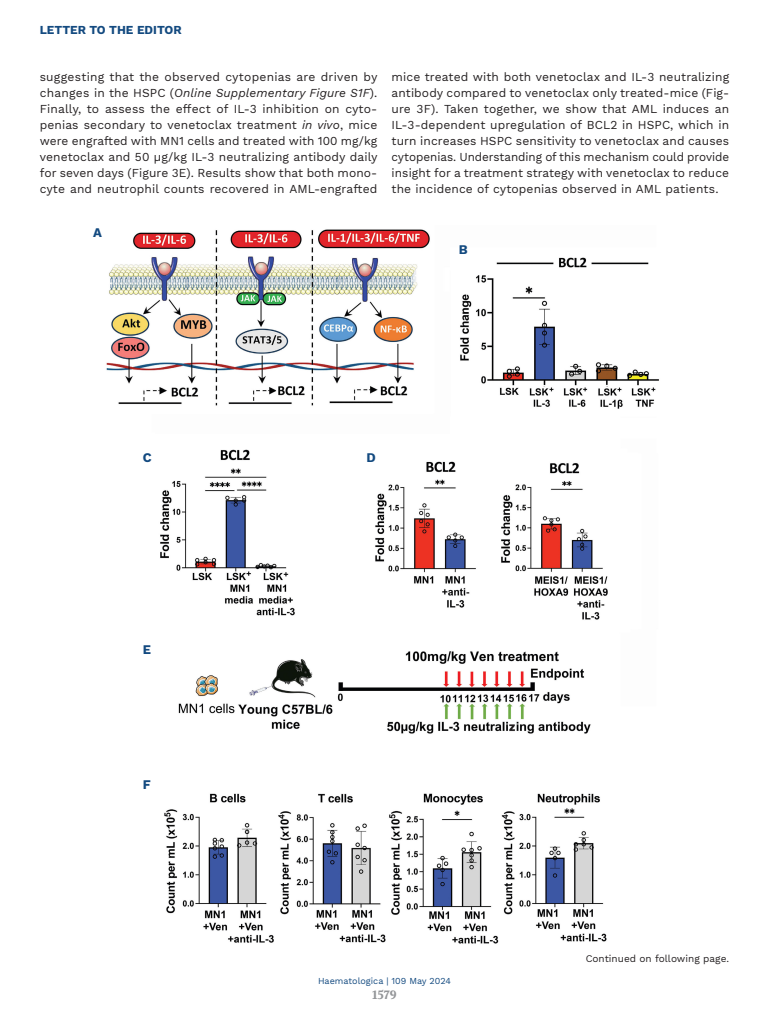
<style>
.page{position:relative;width:769px;height:1024px;background:#fff}
.page>*{position:absolute;margin:0;border:0;box-sizing:border-box;transform-origin:0 0}
.LETTERE_Figure{font:700 13px "Work Sans";color:#134a80}
.TESTO{font:12px/16px "Work Sans";letter-spacing:.01em;color:#231f20;text-align:justify}
.t1{font:700 12px "Work Sans";color:#134a80}
.t2{font:700 12px "Volkhov";color:#939598}
.t3{font:10px "Work Sans";color:#231f20}
.t4{font:9px "Work Sans";color:#134a80}
.s1{font-style:italic}
</style>
<div class="page">
<img style="left:106px;top:229px;width:553px;height:715px">
<p class="t1" style="left:40px;top:23px;width:143px">LETTER TO THE EDITOR</p>
<p class="TESTO" style="left:40px;top:70px;width:339px">suggesting that the observed cytopenias are driven by changes in the HSPC (<span class="s1">Online Supplementary Figure S1F</span>).</p>
<p class="TESTO" style="left:40px;top:102px;width:339px">Finally, to assess the effect of IL-3 inhibition on cyto&shy;penias secondary to venetoclax treatment <span class="s1">in vivo</span>, mice were engrafted with MN1 cells and treated with 100 mg/kg venetoclax and 50 μg/kg IL-3 neutralizing antibody daily for seven days (Figure 3E). Results show that both mono&shy;cyte and neutrophil counts recovered in AML-engrafted</p>
<p class="LETTERE_Figure" style="left:93px;top:225px;width:10px">A</p>
<p class="TESTO" style="left:391px;top:70px;width:339px">mice treated with both venetoclax and IL-3 neutralizing antibody compared to venetoclax only treated-mice (Fig&shy;ure 3F). Taken together, we show that AML induces an IL-3-dependent upregulation of BCL2 in HSPC, which in turn increases HSPC sensitivity to venetoclax and causes cytopenias. Understanding of this mechanism could provide insight for a treatment strategy with venetoclax to reduce the incidence of cytopenias observed in AML patients.</p>
<p class="LETTERE_Figure" style="left:458px;top:241px;width:10px">B</p>
<p class="LETTERE_Figure" style="left:143px;top:449px;width:10px">C</p>
<p class="LETTERE_Figure" style="left:143px;top:641px;width:10px">E</p>
<p class="LETTERE_Figure" style="left:143px;top:777px;width:9px">F</p>
<p class="LETTERE_Figure" style="left:366px;top:449px;width:11px">D</p>
<p class="t3" style="left:585px;top:952px;width:145px">Continued on following page.</p>
<p class="t4" style="left:318px;top:975px;width:134px">Haematologica | 109 May 2024</p>
<p class="t2" style="left:372px;top:987px;width:26px">1579</p>
</div>
